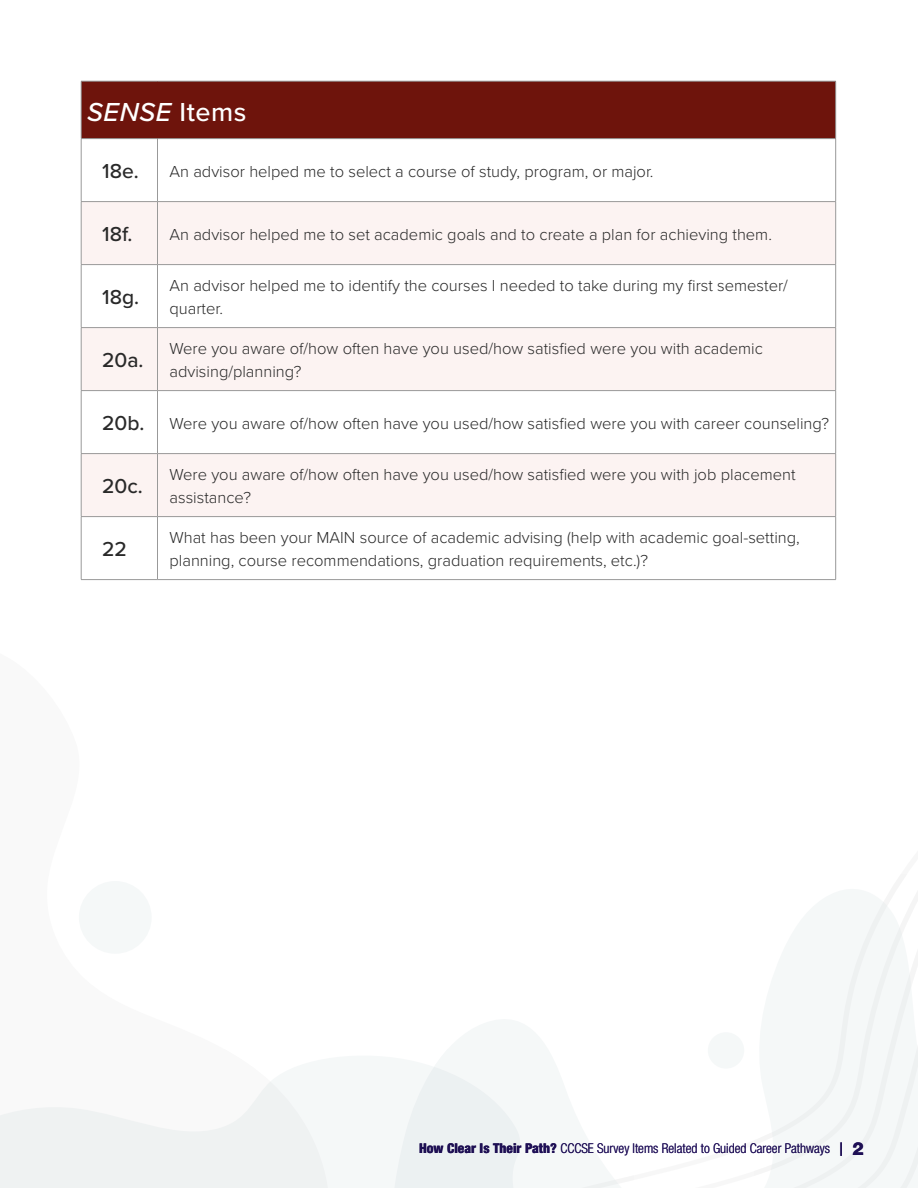
<style>
.page{position:relative;width:918px;height:1188px;background:#fff}
.page>*{position:absolute;margin:0;border:0;box-sizing:border-box;transform-origin:0 0}
.Heading_5{font:italic 500 27px "Proxima Nova";letter-spacing:.02em;color:#fff}
.Body{font:500 21px "Proxima Nova";color:#292929}
.Body-2{font:300 16.5px/22.5px "Proxima Nova";color:#292929}
.t1{font:300 condensed 13.5px "Helvetica Neue LT Std";color:#211159}
.s1{font-style:normal}
.s2{font-weight:800}
.s3{font-weight:700;font-stretch:normal}
.s4{font-weight:800;font-stretch:normal;font-size:18px}
</style>
<div class="page">
<div style="left:770px;top:902px;width:148px;height:286px;background:#f5f8f8"></div>
<svg style="left:0;top:1067px;width:520px;height:121px;fill:#eff2f2"></svg>
<div style="left:79px;top:881px;width:73px;height:73px;background:#f5f8f8;border-radius:50%"></div>
<div style="left:708px;top:1032px;width:36px;height:37px;background:#f5f8f8;border-radius:50%"></div>
<div style="left:81px;top:81px;width:755px;height:58px;background:#6e140c"></div>
<svg style="left:82px;top:202px;width:753px;height:314px;fill:#fcf3f2"></svg>
<hr style="left:81px;top:139px;width:1px;height:62px;background:#999">
<hr style="left:157px;top:139px;width:1px;height:62px;background:#999">
<hr style="left:835px;top:139px;width:1px;height:62px;background:#999">
<hr style="left:81px;top:201px;width:77px;height:1px;background:#999">
<hr style="left:81px;top:202px;width:1px;height:62px;background:#999">
<hr style="left:158px;top:201px;width:678px;height:1px;background:#999">
<hr style="left:157px;top:202px;width:1px;height:62px;background:#999">
<hr style="left:835px;top:202px;width:1px;height:62px;background:#999">
<hr style="left:81px;top:264px;width:77px;height:1px;background:#999">
<hr style="left:81px;top:265px;width:1px;height:62px;background:#999">
<hr style="left:158px;top:264px;width:678px;height:1px;background:#999">
<hr style="left:157px;top:265px;width:1px;height:62px;background:#999">
<hr style="left:835px;top:265px;width:1px;height:62px;background:#999">
<hr style="left:81px;top:327px;width:77px;height:1px;background:#999">
<hr style="left:81px;top:328px;width:1px;height:62px;background:#999">
<hr style="left:158px;top:327px;width:678px;height:1px;background:#999">
<hr style="left:157px;top:328px;width:1px;height:62px;background:#999">
<hr style="left:835px;top:328px;width:1px;height:62px;background:#999">
<hr style="left:81px;top:390px;width:77px;height:1px;background:#999">
<hr style="left:81px;top:391px;width:1px;height:62px;background:#999">
<hr style="left:158px;top:390px;width:678px;height:1px;background:#999">
<hr style="left:157px;top:391px;width:1px;height:62px;background:#999">
<hr style="left:835px;top:391px;width:1px;height:62px;background:#999">
<hr style="left:81px;top:453px;width:77px;height:1px;background:#999">
<hr style="left:81px;top:454px;width:1px;height:62px;background:#999">
<hr style="left:158px;top:453px;width:678px;height:1px;background:#999">
<hr style="left:157px;top:454px;width:1px;height:62px;background:#999">
<hr style="left:835px;top:454px;width:1px;height:62px;background:#999">
<hr style="left:81px;top:516px;width:77px;height:1px;background:#999">
<hr style="left:81px;top:517px;width:1px;height:62px;background:#999">
<hr style="left:158px;top:516px;width:678px;height:1px;background:#999">
<hr style="left:157px;top:517px;width:1px;height:62px;background:#999">
<hr style="left:835px;top:517px;width:1px;height:62px;background:#999">
<hr style="left:81px;top:579px;width:77px;height:1px;background:#999">
<hr style="left:158px;top:579px;width:678px;height:1px;background:#999">
<hr style="left:81px;top:81px;width:77px;height:1px;background:#999">
<hr style="left:81px;top:81px;width:1px;height:57px;background:#999">
<hr style="left:158px;top:81px;width:678px;height:1px;background:#999">
<hr style="left:835px;top:81px;width:1px;height:57px;background:#999">
<hr style="left:81px;top:138px;width:77px;height:1px;background:#999">
<hr style="left:158px;top:138px;width:678px;height:1px;background:#999">
<h5 class="Heading_5" style="left:87px;top:91px;width:161px">SENSE <span class="s1">Items</span></h5>
<p class="Body" style="left:102px;top:156px;width:38px">18e.</p>
<p class="Body-2" style="left:170px;top:159px;width:486px">An advisor helped me to select a course of study, program, or major.</p>
<p class="Body" style="left:102px;top:219px;width:32px">18f.</p>
<p class="Body-2" style="left:170px;top:222px;width:604px">An advisor helped me to set academic goals and to create a plan for achieving them.</p>
<p class="Body" style="left:102px;top:282px;width:39px">18g.</p>
<p class="Body-2" style="left:170px;top:274px;width:620px">An advisor helped me to identify the courses I needed to take during my first semester/ quarter.</p>
<p class="Body" style="left:102px;top:345px;width:43px">20a.</p>
<p class="Body-2" style="left:170px;top:337px;width:595px">Were you aware of/how often have you used/how satisfied were you with academic advising/planning?</p>
<p class="Body" style="left:102px;top:408px;width:44px">20b.</p>
<p class="Body-2" style="left:170px;top:411px;width:661px">Were you aware of/how often have you used/how satisfied were you with career counseling?</p>
<p class="Body" style="left:102px;top:471px;width:42px">20c.</p>
<p class="Body-2" style="left:170px;top:463px;width:628px">Were you aware of/how often have you used/how satisfied were you with job placement assistance?</p>
<p class="Body" style="left:102px;top:534px;width:26px">22</p>
<p class="Body-2" style="left:170px;top:526px;width:632px">What has been your MAIN source of academic advising (help with academic goal-setting, planning, course recommendations, graduation requirements, etc.)?</p>
<p class="t1" style="left:419px;top:1141px;width:446px"><span class="s2">How Clear Is Their Path?</span> CCCSE Survey Items Related to Guided Career Pathways <span class="s3">|</span> <span class="s4">2</span></p>
</div>
